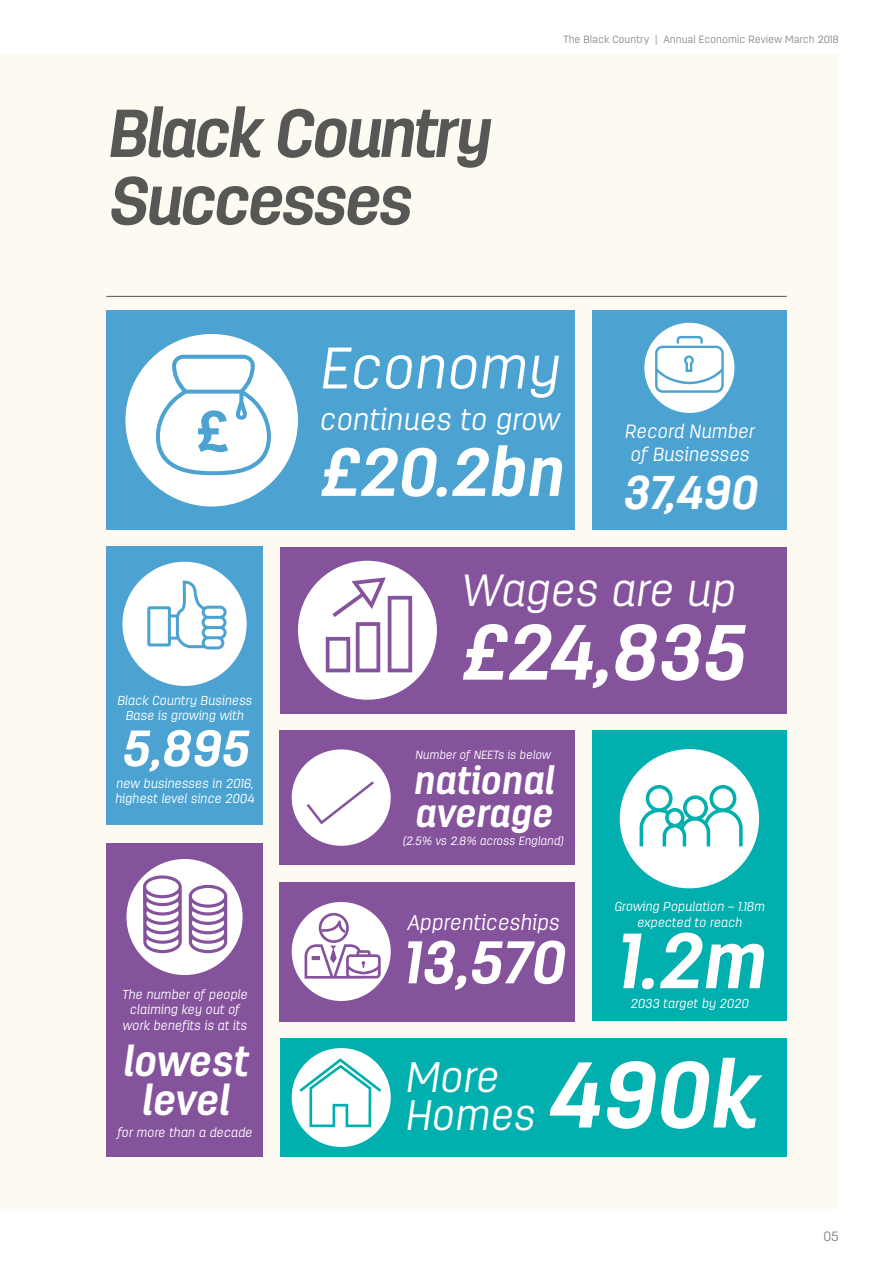
<style>
.page{position:relative;width:893px;height:1263px;background:#fff}
.page>*{position:absolute;margin:0;border:0;box-sizing:border-box;transform-origin:0 0}
.t1{font:italic 700 93px "Antartida Essential";color:#fff}
.t2{font:italic 700 78px "Antartida Essential";color:#fff}
.t3{font:italic 700 67.5px/67.5px "Antartida Essential";letter-spacing:-.05em;color:#575756}
.t4{font:italic 700 67.5px "Antartida Essential";color:#fff}
.t5{font:italic 700 60px "Antartida Essential";color:#fff}
.t6{font:italic 300 58.5px "Antartida Essential";color:#fff}
.t7{font:italic 700 50.7px "Antartida Essential";color:#fff}
.t8{font:italic 700 47.25px "Antartida Essential";color:#fff}
.t9{font:italic 300 45px "Antartida Essential";color:#fff}
.t10{font:italic 300 42.6px/37.3px "Antartida Essential";color:#fff}
.t11{font:italic 700 42px/39px "Antartida Essential";color:#fff;text-align:center}
.t12{font:italic 700 38.55px/33px "Antartida Essential";color:#fff}
.t13{font:italic 300 30px "Antartida Essential";color:#fff}
.t14{font:italic 300 21.45px "Antartida Essential";color:#fff}
.t15{font:italic 300 19.05px/23px "Antartida Essential";color:#fff}
.t16{font:300 13.5px "Antartida Essential";color:#878787}
.t17{font:italic 300 12.9px/15.6px "Antartida Essential";color:#fff;text-align:center}
.t18{font:italic 300 11.85px "Antartida Essential";color:#fff}
.t19{font:300 10.5px "Antartida Essential";color:#878787}
</style>
<div class="page">
<div style="left:0;top:54px;width:839px;height:1155px;background:#fdfaf1"></div>
<div style="left:106px;top:311px;width:469px;height:219px;background:#4ca3d2"></div>
<div style="left:106px;top:547px;width:157px;height:278px;background:#4ca3d2"></div>
<div style="left:280px;top:547px;width:507px;height:166px;background:#85529c"></div>
<div style="left:280px;top:1038px;width:507px;height:119px;background:#00afae"></div>
<div style="left:280px;top:730px;width:295px;height:135px;background:#85529c"></div>
<div style="left:280px;top:882px;width:295px;height:139px;background:#85529c"></div>
<div style="left:106px;top:843px;width:157px;height:314px;background:#85529c"></div>
<div style="left:592px;top:730px;width:195px;height:291px;background:#00afae"></div>
<div style="left:592px;top:311px;width:195px;height:219px;background:#4ca3d2"></div>
<hr style="left:106px;top:296px;width:681px;height:1px;background:#575756">
<svg style="left:125px;top:334px;width:173px;height:172px"></svg>
<svg style="left:644px;top:323px;width:90px;height:90px"></svg>
<svg style="left:122px;top:562px;width:125px;height:124px"></svg>
<svg style="left:298px;top:561px;width:139px;height:139px"></svg>
<svg style="left:292px;top:902px;width:99px;height:99px"></svg>
<svg style="left:292px;top:749px;width:99px;height:97px"></svg>
<svg style="left:620px;top:749px;width:139px;height:139px"></svg>
<svg style="left:292px;top:1048px;width:99px;height:99px"></svg>
<svg style="left:126px;top:859px;width:117px;height:116px"></svg>
<h3 class="t3" style="left:106px;top:98px;width:385px">Black Country<br>Successes</h3>
<p class="t19" style="left:563px;top:34px;width:277px">The Black Country | Annual Economic Review March 2018</p>
<h3 class="t6" style="left:319px;top:336px;width:241px">Economy</h3>
<h3 class="t13" style="left:319px;top:403px;width:241px">continues to grow</h3>
<h3 class="t4" style="left:319px;top:435px;width:245px">£20.2bn</h3>
<h3 class="t15" style="left:625px;top:419px;width:131px">Record Number of Businesses</h3>
<h3 class="t8" style="left:622px;top:466px;width:137px">37,490</h3>
<p class="t17" style="left:117px;top:692px;width:136px">Black Country Business<br>Base is growing with</p>
<h3 class="t7" style="left:121px;top:720px;width:129px">5,895</h3>
<p class="t17" style="left:115px;top:775px;width:141px;text-align:left">new businesses in 2016, highest level since 2004</p>
<p class="t17" style="left:122px;top:986px;width:127px">The number of people claiming key out of work benefits is at its</p>
<h3 class="t11" style="left:122px;top:1041px;width:127px">lowest level</h3>
<p class="t17" style="left:117px;top:1124px;width:137px">for more than a decade</p>
<h3 class="t9" style="left:460px;top:565px;width:276px">Wages are up</h3>
<h2 class="t2" style="left:460px;top:609px;width:285px">£24,835</h2>
<p class="t18" style="left:415px;top:748px;width:137px">Number of NEETs is below</p>
<h3 class="t12" style="left:413px;top:763px;width:142px">national average</h3>
<p class="t18" style="left:402px;top:835px;width:163px">(2.5% vs 2.8% across England)</p>
<h3 class="t14" style="left:407px;top:910px;width:154px">Apprenticeships</h3>
<h3 class="t5" style="left:402px;top:929px;width:164px">13,570</h3>
<p class="t17" style="left:614px;top:898px;width:152px">Growing Population – 1.18m expected to reach</p>
<h2 class="t2" style="left:615px;top:918px;width:151px">1.2m</h2>
<p class="t17" style="left:630px;top:996px;width:120px">2033 target by 2020</p>
<h3 class="t10" style="left:405px;top:1058px;width:131px">More<br>Homes</h3>
<h1 class="t1" style="left:545px;top:1043px;width:213px">490k</h1>
<p class="t16" style="left:823px;top:1229px;width:17px">05</p>
</div>
